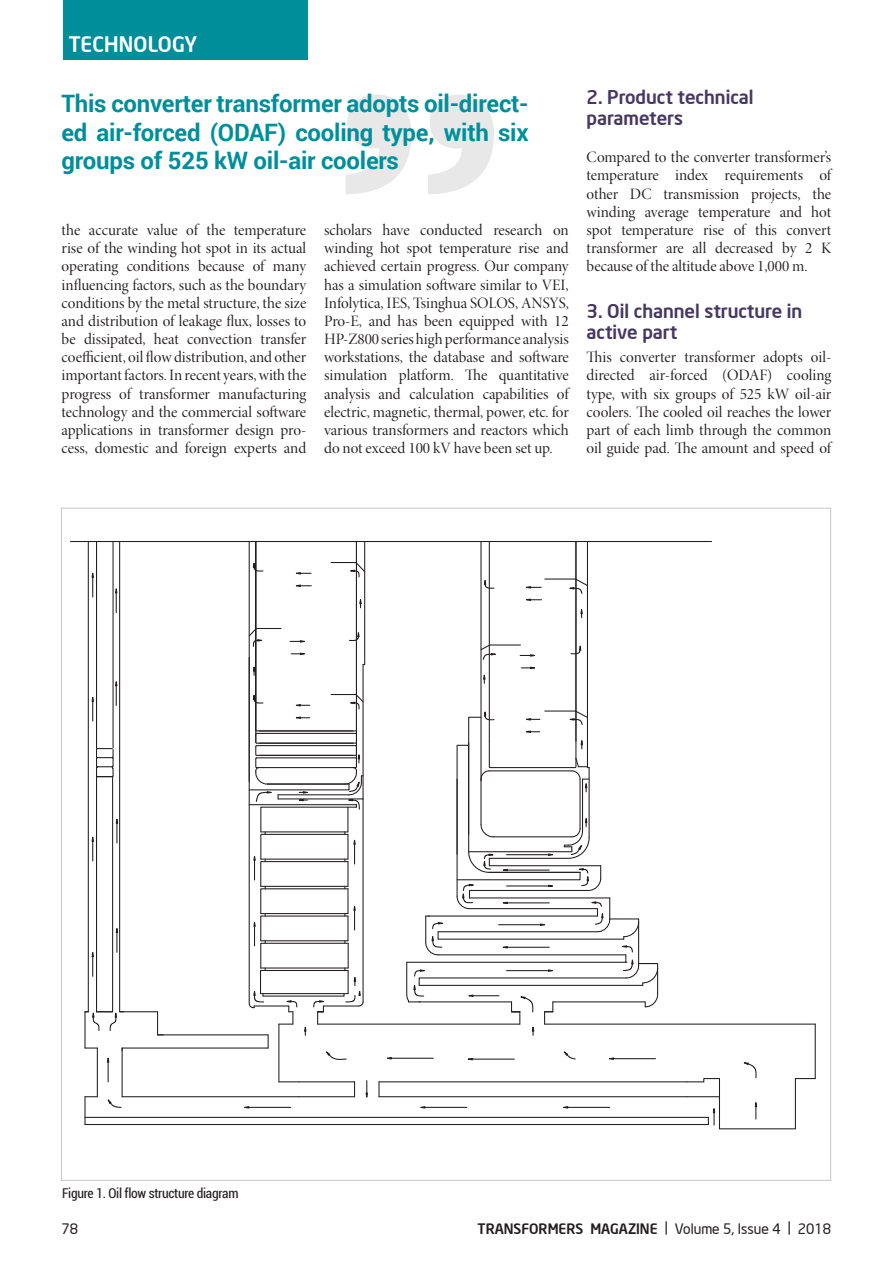
<style>
.page{position:relative;width:893px;height:1263px;background:#fff}
.page>*{position:absolute;margin:0;border:0;box-sizing:border-box;transform-origin:0 0}
.t1{font:700 24px/28.8px "Roboto";letter-spacing:-.01em;color:#008f9a;text-align:justify}
.t2{font:500 21px "Neo Sans Intel";letter-spacing:.01em;color:#fff}
.t3{font:500 18.75px/21px "Neo Sans Intel";color:#453861}
.t4{font:15.9px/18.1px "Minion Pro Disp";color:#231f20;text-align:justify}
.t5{font:500 14.25px "Neo Sans Intel";color:#231f20}
.t6{font:14.25px "Neo Sans Intel";color:#231f20}
.t7{font:condensed 13.5px "Roboto";letter-spacing:-.02em;color:#231f20}
.s1{font-weight:400}
</style>
<div class="page">
<svg style="left:345px;top:95px;width:149px;height:99px"></svg>
<hr style="left:480px;top:542px;width:1px;height:239px;background:#231f20">
<hr style="left:587px;top:542px;width:1px;height:226px;background:#231f20">
<hr style="left:84px;top:1097px;width:2px;height:28px;background:#231f20">
<hr style="left:84px;top:1012px;width:2px;height:36px;background:#231f20">
<hr style="left:120px;top:1011px;width:38px;height:1px;background:#231f20">
<hr style="left:318px;top:1024px;width:202px;height:1px;background:#231f20">
<hr style="left:544px;top:1024px;width:271px;height:1px;background:#231f20">
<svg style="left:85px;top:1096px;width:12px;height:1px"></svg>
<hr style="left:122px;top:1096px;width:177px;height:1px;background:#231f20">
<hr style="left:687px;top:1096px;width:32px;height:1px;background:#231f20">
<hr style="left:85px;top:1117px;width:623px;height:1px;background:#231f20">
<hr style="left:278px;top:1024px;width:1px;height:58px;background:#231f20">
<hr style="left:815px;top:1024px;width:1px;height:55px;background:#231f20">
<svg style="left:85px;top:1048px;width:12px;height:1px"></svg>
<hr style="left:122px;top:1048px;width:146px;height:1px;background:#231f20">
<hr style="left:158px;top:1034px;width:110px;height:1px;background:#231f20">
<hr style="left:255px;top:542px;width:1px;height:200px;background:#231f20">
<hr style="left:356px;top:542px;width:1px;height:188px;background:#231f20">
<hr style="left:489px;top:542px;width:1px;height:199px;background:#231f20">
<hr style="left:575px;top:542px;width:1px;height:199px;background:#231f20">
<svg style="left:157px;top:1012px;width:6px;height:23px"></svg>
<hr style="left:70px;top:541px;width:642px;height:1px;background:#231f20">
<hr style="left:795px;top:1079px;width:1px;height:50px;background:#231f20">
<hr style="left:719px;top:1079px;width:1px;height:50px;background:#231f20">
<svg style="left:795px;top:1078px;width:20px;height:1px"></svg>
<hr style="left:122px;top:1048px;width:1px;height:49px;background:#231f20">
<hr style="left:97px;top:1048px;width:1px;height:49px;background:#231f20">
<svg style="left:754px;top:1102px;width:4px;height:17px"></svg>
<svg style="left:563px;top:1051px;width:13px;height:9px"></svg>
<svg style="left:743px;top:1062px;width:14px;height:17px"></svg>
<svg style="left:563px;top:1106px;width:6px;height:3px"></svg>
<hr style="left:568px;top:1107px;width:42px;height:1px;background:#231f20">
<svg style="left:107px;top:1095px;width:15px;height:13px"></svg>
<svg style="left:483px;top:574px;width:12px;height:15px"></svg>
<svg style="left:570px;top:639px;width:12px;height:17px"></svg>
<svg style="left:480px;top:644px;width:55px;height:39px"></svg>
<svg style="left:526px;top:578px;width:61px;height:40px"></svg>
<svg style="left:330px;top:561px;width:36px;height:17px"></svg>
<svg style="left:252px;top:557px;width:12px;height:15px"></svg>
<svg style="left:359px;top:599px;width:3px;height:9px"></svg>
<hr style="left:719px;top:1128px;width:76px;height:1px;background:#231f20">
<hr style="left:364px;top:542px;width:1px;height:122px;background:#231f20">
<hr style="left:249px;top:542px;width:1px;height:116px;background:#231f20">
<svg style="left:354px;top:1082px;width:1px;height:14px"></svg>
<svg style="left:687px;top:1078px;width:33px;height:5px"></svg>
<svg style="left:279px;top:1081px;width:20px;height:1px"></svg>
<svg style="left:365px;top:1081px;width:3px;height:17px"></svg>
<hr style="left:85px;top:1124px;width:623px;height:1px;background:#231f20">
<svg style="left:708px;top:1108px;width:8px;height:17px"></svg>
<hr style="left:299px;top:1081px;width:56px;height:1px;background:#231f20">
<hr style="left:379px;top:1081px;width:308px;height:1px;background:#231f20">
<hr style="left:379px;top:1096px;width:308px;height:1px;background:#231f20">
<hr style="left:299px;top:1096px;width:56px;height:1px;background:#231f20">
<svg style="left:378px;top:1082px;width:1px;height:15px"></svg>
<svg style="left:420px;top:1106px;width:6px;height:3px"></svg>
<hr style="left:425px;top:1107px;width:42px;height:1px;background:#231f20">
<svg style="left:244px;top:1106px;width:6px;height:3px"></svg>
<hr style="left:249px;top:1107px;width:42px;height:1px;background:#231f20">
<svg style="left:609px;top:1057px;width:6px;height:3px"></svg>
<hr style="left:613px;top:1058px;width:42px;height:1px;background:#231f20">
<svg style="left:467px;top:1058px;width:6px;height:3px"></svg>
<hr style="left:472px;top:1059px;width:42px;height:1px;background:#231f20">
<svg style="left:386px;top:1057px;width:7px;height:3px"></svg>
<hr style="left:391px;top:1058px;width:42px;height:1px;background:#231f20">
<svg style="left:85px;top:542px;width:40px;height:490px"></svg>
<svg style="left:107px;top:1057px;width:3px;height:25px"></svg>
<svg style="left:406px;top:705px;width:253px;height:330px"></svg>
<hr style="left:507px;top:870px;width:42px;height:1px;background:#231f20">
<svg style="left:295px;top:572px;width:16px;height:3px"></svg>
<svg style="left:295px;top:584px;width:16px;height:3px"></svg>
<svg style="left:248px;top:626px;width:117px;height:434px"></svg>
<div style="left:64px;top:0;width:244px;height:60px;background:#008f9a"></div>
<h2 class="t2" style="left:69px;top:30px;width:130px">TECHNOLOGY</h2>
<h1 class="t1" style="left:61px;top:88px;width:469px">This converter transformer adopts oil-direct&shy;ed air-forced (ODAF) cooling type, with six groups of 525 kW oil-air coolers</h1>
<p class="t4" style="left:62px;top:222px;width:246px">the accurate value of the temperature rise of the winding hot spot in its actual operating conditions because of many influencing factors, such as the boundary conditions by the metal structure, the size and distribution of leakage flux, losses to be dissipated, heat convection transfer coefficient, oil flow distribution, and other important factors. In recent years, with the progress of transformer manufacturing technology and the commercial software applications in transformer design pro&shy;cess, domestic and foreign experts and</p>
<p class="t4" style="left:324px;top:222px;width:246px">scholars have conducted research on winding hot spot temperature rise and achieved certain progress. Our company has a simulation software similar to VEI, Infolytica, IES, Tsinghua SOLOS, ANSYS, Pro-E, and has been equipped with 12<br>HP-Z800 series high performance analysis workstations, the database and software simulation platform. The quantitative analysis and calculation capabilities of electric, magnetic, thermal, power, etc. for various transformers and reactors which do not exceed 100 kV have been set up.</p>
<p class="t3" style="left:586px;top:86px;width:169px">2. Product technical parameters</p>
<p class="t4" style="left:586px;top:149px;width:246px">Compared to the converter transformer’s temperature index requirements of other DC transmission projects, the wind ing average temperature and hot spot temperature rise of this convert transformer are all decreased by 2 K because of the altitude above 1,000 m.</p>
<p class="t3" style="left:586px;top:300px;width:217px">3. Oil channel structure in active part</p>
<p class="t4" style="left:586px;top:349px;width:246px">This converter transformer adopts oil&shy;directed air-forced (ODAF) cooling type, with six groups of 525 kW oil-air coolers. The cooled oil reaches the lower part of each limb through the common oil guide pad. The amount and speed of</p>
<p class="t7" style="left:62px;top:1186px;width:178px">Figure 1. Oil flow structure diagram</p>
<p class="t6" style="left:61px;top:1219px;width:18px">78</p>
<p class="t5" style="left:477px;top:1219px;width:355px">TRANSFORMERS MAGAZINE <span class="s1">| Volume 5, Issue 4 | 2018</span></p>
</div>
